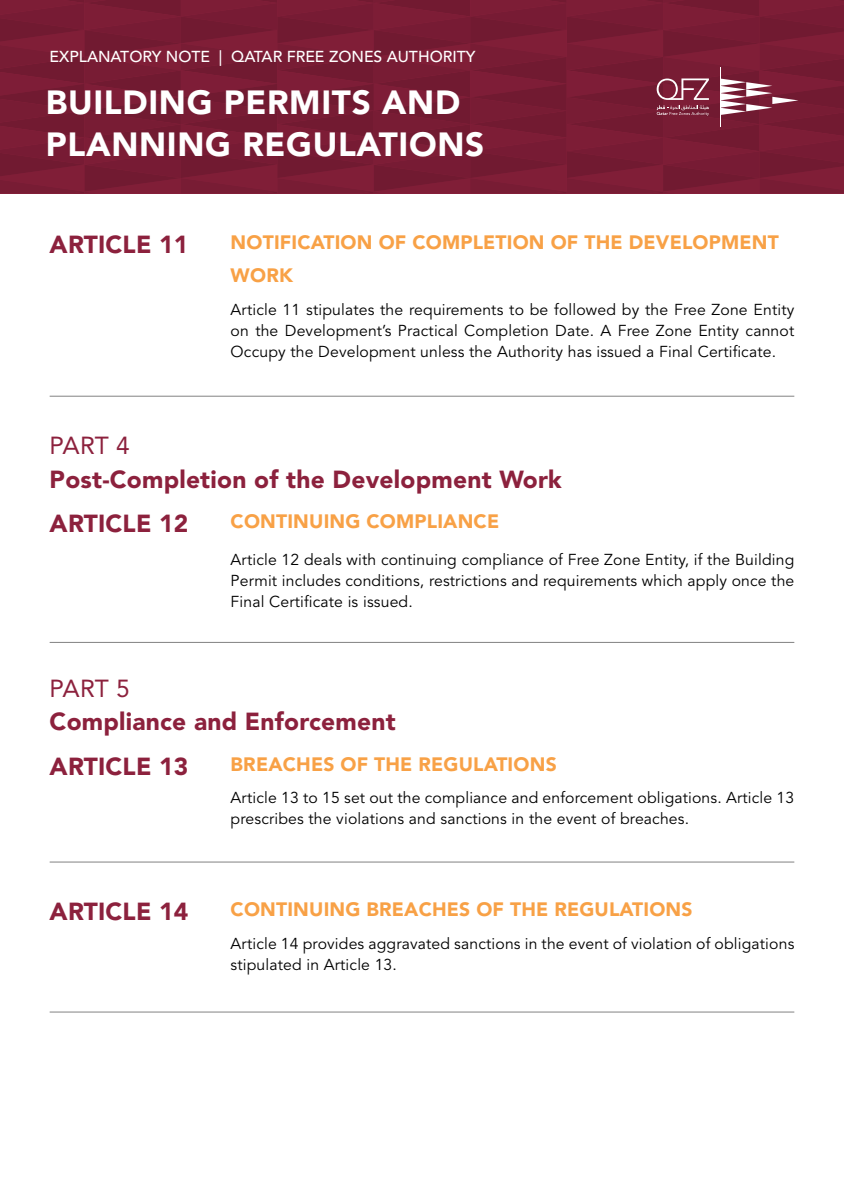
<style>
.page{position:relative;width:844px;height:1191px;background:#fff}
.page>*{position:absolute;margin:0;border:0;box-sizing:border-box;transform-origin:0 0}
.t1{font:900 33.25px/42px "Avenir LT Std";letter-spacing:.02em;color:#fff}
.t2{font:900 24.5px "Avenir LT Std";letter-spacing:.01em;color:#8c213d}
.t3{font:24.5px "Avenir LT Std";letter-spacing:-.01em;color:#8c213d}
.t4{font:900 19.25px/33.2px "Avenir LT Std";letter-spacing:.01em;color:#f8a146}
.t5{font:15.75px/21px "Avenir LT Std";letter-spacing:.01em;color:#000;text-align:justify}
.t6{font:500 15.75px "Avenir LT Std";color:#fff}
</style>
<div class="page">
<div style="left:0;top:0;width:843px;height:194px;background:#781c34"></div>
<hr style="left:50px;top:396px;width:744px;height:1px;background:#000">
<hr style="left:50px;top:642px;width:744px;height:1px;background:#000">
<hr style="left:50px;top:861px;width:744px;height:1px;background:#000">
<hr style="left:50px;top:1011px;width:744px;height:1px;background:#000">
<p class="t6" style="left:50px;top:47px;width:427px">EXPLANATORY NOTE | QATAR FREE ZONES AUTHORITY</p>
<p class="t1" style="left:46px;top:82px;width:440px">BUILDING PERMITS AND<br>PLANNING REGULATIONS</p>
<p class="t2" style="left:50px;top:230px;width:140px">ARTICLE 11</p>
<p class="t4" style="left:230px;top:226px;width:549px">NOTIFICATION OF COMPLETION OF THE DEVELOPMENT<br>WORK</p>
<p class="t5" style="left:230px;top:299px;width:565px">Article 11 stipulates the requirements to be followed by the Free Zone Entity on the Development’s Practical Completion Date. A Free Zone Entity cannot Occupy the Development unless the Authority has issued a Final Certificate.</p>
<p class="t3" style="left:50px;top:431px;width:82px">PART 4</p>
<p class="t2" style="left:50px;top:464px;width:513px">Post-Completion of the Development Work</p>
<p class="t2" style="left:50px;top:509px;width:140px">ARTICLE 12</p>
<p class="t4" style="left:230px;top:505px;width:270px">CONTINUING COMPLIANCE</p>
<p class="t5" style="left:230px;top:549px;width:565px">Article 12 deals with continuing compliance of Free Zone Entity, if the Building Permit includes conditions, restrictions and requirements which apply once the Final Certificate is issued.</p>
<p class="t3" style="left:50px;top:674px;width:82px">PART 5</p>
<p class="t2" style="left:50px;top:706px;width:347px">Compliance and Enforcement</p>
<p class="t2" style="left:50px;top:751px;width:140px">ARTICLE 13</p>
<p class="t4" style="left:230px;top:747px;width:327px">BREACHES OF THE REGULATIONS</p>
<p class="t5" style="left:230px;top:787px;width:565px">Article 13 to 15 set out the compliance and enforcement obligations. Article 13 prescribes the violations and sanctions in the event of breaches.</p>
<p class="t2" style="left:50px;top:897px;width:140px">ARTICLE 14</p>
<p class="t4" style="left:230px;top:893px;width:463px">CONTINUING BREACHES OF THE REGULATIONS</p>
<p class="t5" style="left:230px;top:933px;width:565px">Article 14 provides aggravated sanctions in the event of violation of obligations stipulated in Article 13.</p>
</div>
